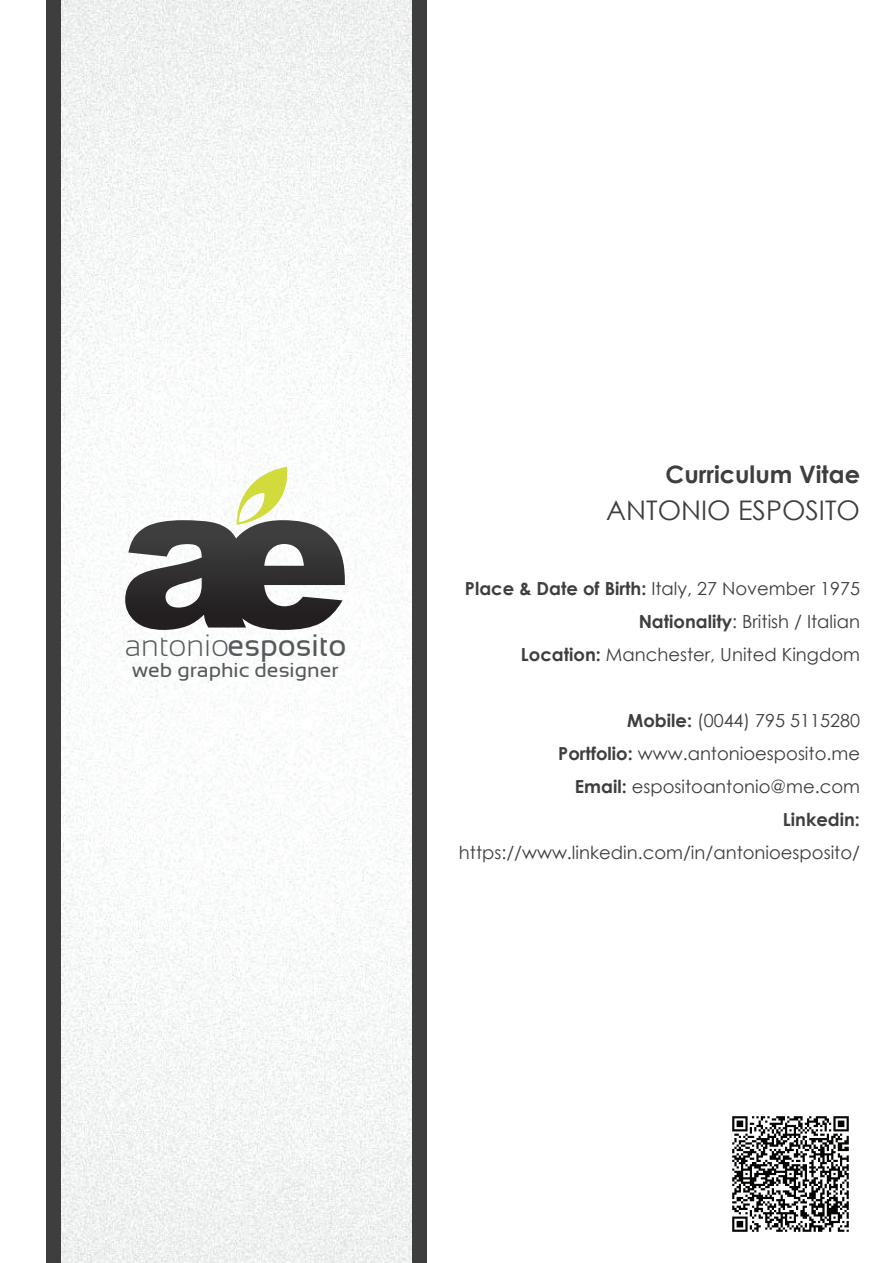
<style>
.page{position:relative;width:893px;height:1263px;background:#fff}
.page>*{position:absolute;margin:0;border:0;box-sizing:border-box;transform-origin:0 0}
.t1{font:30.75px "Sansation";color:#57585a}
.t2{font:27px "Century Gothic";color:#3e3e3f}
.t3{font:700 24px "Century Gothic";color:#3e3e3f}
.t4{font:19.95px "Sansation";color:#57585a;scale:1.07 1}
.t5{font:18px/33px "Century Gothic";color:#3e3e3f;text-align:right}
.s1{font-weight:300}
.s2{font-weight:700}
</style>
<div class="page">
<img style="left:61px;top:0;width:351px;height:1263px">
<div style="left:46px;top:0;width:15px;height:1263px;background:#3e3e3f"></div>
<div style="left:412px;top:0;width:15px;height:1263px;background:#3e3e3f"></div>
<svg style="left:125px;top:467px;width:220px;height:163px"></svg>
<img style="left:732px;top:1116px;width:117px;height:116px">
<h1 class="t1" style="left:125px;top:633px;width:223px"><span class="s1">antonio</span>esposito</h1>
<p class="t4" style="left:132px;top:662px;width:194px">web graphic designer</p>
<h3 class="t3" style="left:666px;top:459px;width:196px">Curriculum Vitae</h3>
<h2 class="t2" style="left:606px;top:491px;width:255px">ANTONIO ESPOSITO</h2>
<p class="t5" style="left:465px;top:572px;width:397px"><span class="s2">Place &amp; Date of Birth:</span> Italy, 27 November 1975<br><span class="s2">Nationality</span>: British / Italian<br><span class="s2">Location:</span> Manchester, United Kingdom</p>
<p class="t5" style="left:558px;top:704px;width:303px"><span class="s2">Mobile:</span> (0044) 795 5115280<br><span class="s2">Portfolio:</span> www.antonioesposito.me<br><span class="s2">Email:</span> espositoantonio@me.com<br><span class="s2">Linkedin:</span></p>
<p class="t5" style="left:459px;top:836px;width:403px">https://www.linkedin.com/in/antonioesposito/</p>
</div>
